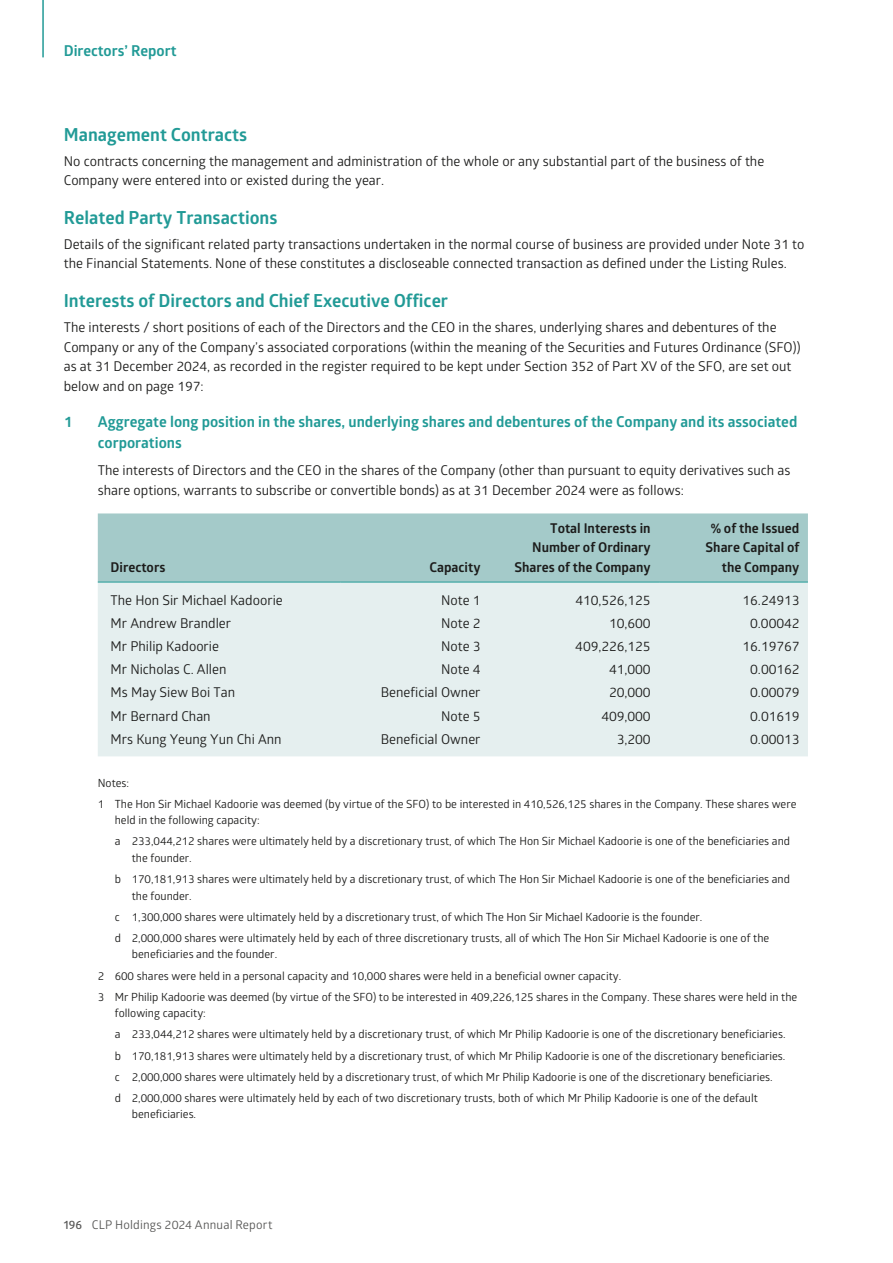
<style>
.page{position:relative;width:893px;height:1263px;background:#fff}
.page>*{position:absolute;margin:0;border:0;box-sizing:border-box;transform-origin:0 0}
.t1{font:700 18px "Glober";color:#219a96}
.t2{font:700 15px/21px "Glober";color:#219a96}
.t3{font:13.5px/19.5px "Glober";color:#1c1c1b}
.t4{font:700 13.5px/19.5px "Glober";color:#1c1c1b;text-align:right}
.t5{font:12px "Glober";letter-spacing:.015em;color:#575756}
.t6{font:11.25px/21.1px "Glober";color:#1c1c1b}
.s1{font-weight:600}
</style>
<div class="page">
<div style="left:98px;top:513px;width:710px;height:69px;background:#a4cac9"></div>
<div style="left:98px;top:583px;width:710px;height:173px;background:#e5efef"></div>
<hr style="left:98px;top:582px;width:242px;height:1px;background:#219a96">
<hr style="left:340px;top:582px;width:149px;height:1px;background:#219a96">
<hr style="left:489px;top:582px;width:170px;height:1px;background:#219a96">
<hr style="left:659px;top:582px;width:149px;height:1px;background:#219a96">
<hr style="left:42px;top:0;width:2px;height:57px;background:#219a96">
<h2 class="t2" style="left:64px;top:40px;width:114px">Directors’ Report</h2>
<h1 class="t1" style="left:64px;top:122px;width:185px">Management Contracts</h1>
<p class="t3" style="left:64px;top:151px;width:702px">No contracts concerning the management and administration of the whole or any substantial part of the business of the<br>Company were entered into or existed during the year.</p>
<h1 class="t1" style="left:64px;top:205px;width:215px">Related Party Transactions</h1>
<p class="t3" style="left:64px;top:234px;width:742px">Details of the significant related party transactions undertaken in the normal course of business are provided under Note 31 to the Financial Statements. None of these constitutes a discloseable connected transaction as defined under the Listing Rules.</p>
<h1 class="t1" style="left:64px;top:288px;width:386px">Interests of Directors and Chief Executive Officer</h1>
<p class="t3" style="left:64px;top:317px;width:738px">The interests / short positions of each of the Directors and the CEO in the shares, underlying shares and debentures of the Company or any of the Company’s associated corporations (within the meaning of the Securities and Futures Ordinance (SFO)) as at 31 December 2024, as recorded in the register required to be kept under Section 352 of Part XV of the SFO, are set out below and on page 197:</p>
<h2 class="t2" style="left:64px;top:411px;width:10px">1</h2>
<h2 class="t2" style="left:98px;top:411px;width:701px">Aggregate long position in the shares, underlying shares and debentures of the Company and its associated corporations</h2>
<p class="t3" style="left:98px;top:460px;width:694px">The interests of Directors and the CEO in the shares of the Company (other than pursuant to equity derivatives such as share options, warrants to subscribe or convertible bonds) as at 31 December 2024 were as follows:</p>
<p class="t4" style="left:111px;top:557px;width:56px">Directors</p>
<p class="t4" style="left:429px;top:557px;width:53px">Capacity</p>
<p class="t4" style="left:514px;top:518px;width:138px">Total Interests in<br>Number of Ordinary<br>Shares of the Company</p>
<p class="t4" style="left:706px;top:518px;width:95px">% of the Issued<br>Share Capital of the Company</p>
<p class="t3" style="left:111px;top:590px;width:174px">The Hon Sir Michael Kadoorie</p>
<p class="t3" style="left:441px;top:590px;width:41px">Note 1</p>
<p class="t3" style="left:575px;top:590px;width:77px">410,526,125</p>
<p class="t3" style="left:742px;top:590px;width:58px">16.24913</p>
<p class="t3" style="left:111px;top:613px;width:122px">Mr Andrew Brandler</p>
<p class="t3" style="left:441px;top:613px;width:41px">Note 2</p>
<p class="t3" style="left:609px;top:613px;width:43px">10,600</p>
<p class="t3" style="left:750px;top:613px;width:51px">0.00042</p>
<p class="t3" style="left:111px;top:636px;width:110px">Mr Philip Kadoorie</p>
<p class="t3" style="left:441px;top:636px;width:41px">Note 3</p>
<p class="t3" style="left:575px;top:636px;width:77px">409,226,125</p>
<p class="t3" style="left:743px;top:636px;width:58px">16.19767</p>
<p class="t3" style="left:111px;top:659px;width:117px">Mr Nicholas C. Allen</p>
<p class="t3" style="left:441px;top:659px;width:41px">Note 4</p>
<p class="t3" style="left:609px;top:659px;width:43px">41,000</p>
<p class="t3" style="left:750px;top:659px;width:51px">0.00162</p>
<p class="t3" style="left:111px;top:682px;width:126px">Ms May Siew Boi Tan</p>
<p class="t3" style="left:381px;top:682px;width:101px">Beneficial Owner</p>
<p class="t3" style="left:609px;top:682px;width:43px">20,000</p>
<p class="t3" style="left:750px;top:682px;width:51px">0.00079</p>
<p class="t3" style="left:111px;top:705px;width:102px">Mr Bernard Chan</p>
<p class="t3" style="left:441px;top:705px;width:41px">Note 5</p>
<p class="t3" style="left:601px;top:705px;width:51px">409,000</p>
<p class="t3" style="left:750px;top:705px;width:51px">0.01619</p>
<p class="t3" style="left:111px;top:728px;width:173px">Mrs Kung Yeung Yun Chi Ann</p>
<p class="t3" style="left:381px;top:728px;width:101px">Beneficial Owner</p>
<p class="t3" style="left:617px;top:728px;width:35px">3,200</p>
<p class="t3" style="left:750px;top:728px;width:51px">0.00013</p>
<p class="t6" style="left:98px;top:771px;width:700px">Notes:<br>1 The Hon Sir Michael Kadoorie was deemed (by virtue of the SFO) to be interested in 410,526,125 shares in the Company. These shares were</p>
<p class="t6" style="left:115px;top:809px;width:677px">held in the following capacity:<br>a 233,044,212 shares were ultimately held by a discretionary trust, of which The Hon Sir Michael Kadoorie is one of the beneficiaries and</p>
<p class="t6" style="left:115px;top:847px;width:677px;text-indent:17px">the founder.<br>b 170,181,913 shares were ultimately held by a discretionary trust, of which The Hon Sir Michael Kadoorie is one of the beneficiaries and</p>
<p class="t6" style="left:115px;top:884px;width:656px;text-indent:17px">the founder.<br>c 1,300,000 shares were ultimately held by a discretionary trust, of which The Hon Sir Michael Kadoorie is the founder.<br>d 2,000,000 shares were ultimately held by each of three discretionary trusts, all of which The Hon Sir Michael Kadoorie is one of the</p>
<p class="t6" style="left:98px;top:943px;width:701px;text-indent:34px">beneficiaries and the founder.<br>2 600 shares were held in a personal capacity and 10,000 shares were held in a beneficial owner capacity.<br>3 Mr Philip Kadoorie was deemed (by virtue of the SFO) to be interested in 409,226,125 shares in the Company. These shares were held in the</p>
<p class="t6" style="left:115px;top:1002px;width:672px">following capacity:<br>a 233,044,212 shares were ultimately held by a discretionary trust, of which Mr Philip Kadoorie is one of the discretionary beneficiaries. b 170,181,913 shares were ultimately held by a discretionary trust, of which Mr Philip Kadoorie is one of the discretionary beneficiaries. c 2,000,000 shares were ultimately held by a discretionary trust, of which Mr Philip Kadoorie is one of the discretionary beneficiaries.<br>d 2,000,000 shares were ultimately held by each of two discretionary trusts, both of which Mr Philip Kadoorie is one of the default</p>
<p class="t6" style="left:132px;top:1103px;width:66px">beneficiaries.</p>
<p class="t5" style="left:64px;top:1217px;width:210px"><span class="s1">196</span> CLP Holdings 2024 Annual Report</p>
</div>
